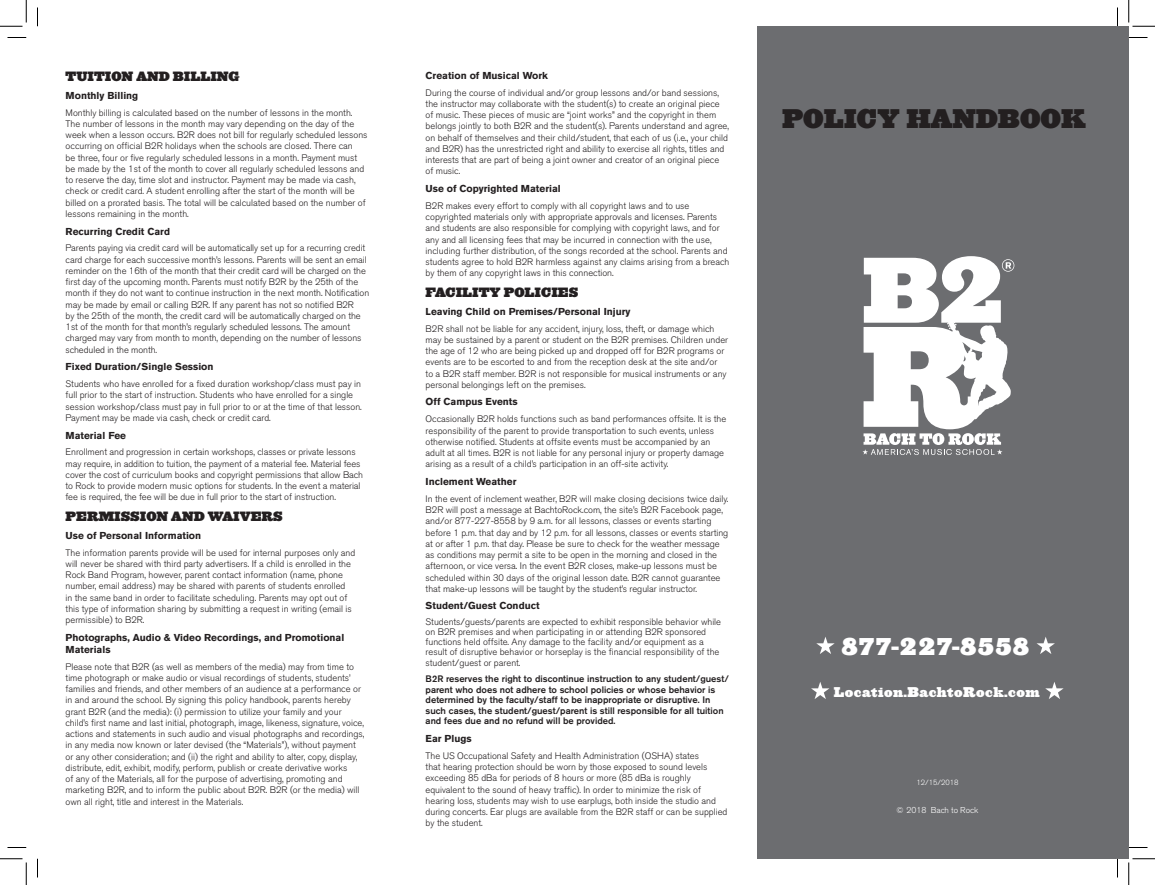
<style>
.page{position:relative;width:1155px;height:885px;background:#fff}
.page>*{position:absolute;margin:0;border:0;box-sizing:border-box;transform-origin:0 0}
.t1{font:900 25px "Ziggurat";color:#231f20}
.t2{font:900 22.5px "Ziggurat";letter-spacing:.055em;color:#fff}
.t3{font:900 13.12px "Ziggurat";letter-spacing:.04em;color:#fff}
.Head{font:900 12.5px "Ziggurat";color:#231f20}
.Sub_Head{font:700 10px/12px "Akzidenz Grotesk BE";color:#231f20}
.Main_Text{font:300 9.38px/11.2px "Akzidenz Grotesk BE";color:#231f20}
.Main_Text-2{font:500 9.38px/10.6px "Akzidenz Grotesk BE";color:#231f20}
.No_Spacing{font:300 8.5px "Akzidenz Grotesk BE";color:#fff}
.No_Spacing-2{font:300 7.5px "Akzidenz Grotesk BE";color:#fff}
</style>
<div class="page">
<div style="left:758px;top:26px;width:371px;height:833px;background:#6c6d70"></div>
<svg style="left:863px;top:256px;width:151px;height:199px"></svg>
<svg style="left:816px;top:637px;width:19px;height:17px"></svg>
<svg style="left:1037px;top:637px;width:18px;height:17px"></svg>
<svg style="left:811px;top:682px;width:18px;height:17px"></svg>
<svg style="left:1045px;top:682px;width:19px;height:17px"></svg>
<svg style="left:8px;top:37px;width:18px;height:1px"></svg>
<svg style="left:1129px;top:37px;width:19px;height:1px"></svg>
<svg style="left:8px;top:847px;width:18px;height:1px"></svg>
<svg style="left:1129px;top:847px;width:19px;height:1px"></svg>
<svg style="left:37px;top:8px;width:1px;height:18px"></svg>
<svg style="left:37px;top:859px;width:1px;height:19px"></svg>
<svg style="left:1117px;top:8px;width:1px;height:18px"></svg>
<svg style="left:1117px;top:859px;width:1px;height:19px"></svg>
<svg style="left:0;top:0;width:27px;height:27px"></svg>
<svg style="left:0;top:859px;width:27px;height:26px"></svg>
<svg style="left:1129px;top:0;width:26px;height:27px"></svg>
<svg style="left:1129px;top:859px;width:26px;height:26px"></svg>
<p class="Head" style="left:66px;top:66px;width:175px">TUITION AND BILLING</p>
<p class="Sub_Head" style="left:66px;top:89px;width:74px">Monthly Billing</p>
<p class="Main_Text" style="left:66px;top:107px;width:303px">Monthly billing is calculated based on the number of lessons in the month.<br>The number of lessons in the month may vary depending on the day of the week when a lesson occurs. B2R does not bill for regularly scheduled lessons occurring on official B2R holidays when the schools are closed. There can<br>be three, four or five regularly scheduled lessons in a month. Payment must be made by the 1st of the month to cover all regularly scheduled lessons and to reserve the day, time slot and instructor. Payment may be made via cash, check or credit card. A student enrolling after the start of the month will be billed on a prorated basis. The total will be calculated based on the number of lessons remaining in the month.</p>
<p class="Sub_Head" style="left:66px;top:225px;width:106px">Recurring Credit Card</p>
<p class="Main_Text" style="left:66px;top:243px;width:305px">Parents paying via credit card will be automatically set up for a recurring credit card charge for each successive month’s lessons. Parents will be sent an email reminder on the 16th of the month that their credit card will be charged on the first day of the upcoming month. Parents must notify B2R by the 25th of the month if they do not want to continue instruction in the next month. Notification may be made by email or calling B2R. If any parent has not so notified B2R<br>by the 25th of the month, the credit card will be automatically charged on the 1st of the month for that month’s regularly scheduled lessons. The amount charged may vary from month to month, depending on the number of lessons scheduled in the month.</p>
<p class="Sub_Head" style="left:66px;top:361px;width:149px">Fixed Duration/Single Session</p>
<p class="Main_Text" style="left:66px;top:379px;width:298px">Students who have enrolled for a fixed duration workshop/class must pay in full prior to the start of instruction. Students who have enrolled for a single session workshop/class must pay in full prior to or at the time of that lesson.<br>Payment may be made via cash, check or credit card.</p>
<p class="Sub_Head" style="left:66px;top:429px;width:62px">Material Fee</p>
<p class="Main_Text" style="left:66px;top:447px;width:299px">Enrollment and progression in certain workshops, classes or private lessons may require, in addition to tuition, the payment of a material fee. Material fees cover the cost of curriculum books and copyright permissions that allow Bach to Rock to provide modern music options for students. In the event a material fee is required, the fee will be due in full prior to the start of instruction.</p>
<p class="Head" style="left:66px;top:506px;width:219px">PERMISSION AND WAIVERS</p>
<p class="Sub_Head" style="left:66px;top:529px;width:137px">Use of Personal Information</p>
<p class="Main_Text" style="left:66px;top:547px;width:291px">The information parents provide will be used for internal purposes only and will never be shared with third party advertisers. If a child is enrolled in the Rock Band Program, however, parent contact information (name, phone number, email address) may be shared with parents of students enrolled<br>in the same band in order to facilitate scheduling. Parents may opt out of this type of information sharing by submitting a request in writing (email is permissible) to B2R.</p>
<p class="Sub_Head" style="left:66px;top:631px;width:280px">Photographs, Audio &amp; Video Recordings, and Promotional<br>Materials</p>
<p class="Main_Text" style="left:66px;top:661px;width:300px">Please note that B2R (as well as members of the media) may from time to time photograph or make audio or visual recordings of students, students’ families and friends, and other members of an audience at a performance or in and around the school. By signing this policy handbook, parents hereby grant B2R (and the media): (i) permission to utilize your family and your child’s first name and last initial, photograph, image, likeness, signature, voice, actions and statements in such audio and visual photographs and recordings, in any media now known or later devised (the “Materials”), without payment or any other consideration; and (ii) the right and ability to alter, copy, display, distribute, edit, exhibit, modify, perform, publish or create derivative works<br>of any of the Materials, all for the purpose of advertising, promoting and marketing B2R, and to inform the public about B2R. B2R (or the media) will own all right, title and interest in the Materials.</p>
<p class="Sub_Head" style="left:426px;top:69px;width:124px">Creation of Musical Work</p>
<p class="Main_Text" style="left:426px;top:87px;width:305px">During the course of individual and/or group lessons and/or band sessions, the instructor may collaborate with the student(s) to create an original piece of music. These pieces of music are “joint works” and the copyright in them belongs jointly to both B2R and the student(s). Parents understand and agree, on behalf of themselves and their child/student, that each of us (i.e., your child and B2R) has the unrestricted right and ability to exercise all rights, titles and interests that are part of being a joint owner and creator of an original piece of music.</p>
<p class="Sub_Head" style="left:426px;top:183px;width:137px">Use of Copyrighted Material</p>
<p class="Main_Text" style="left:426px;top:200px;width:305px">B2R makes every effort to comply with all copyright laws and to use copyrighted materials only with appropriate approvals and licenses. Parents and students are also responsible for complying with copyright laws, and for any and all licensing fees that may be incurred in connection with the use, including further distribution, of the songs recorded at the school. Parents and students agree to hold B2R harmless against any claims arising from a breach by them of any copyright laws in this connection.</p>
<p class="Head" style="left:426px;top:282px;width:154px">FACILITY POLICIES</p>
<p class="Sub_Head" style="left:426px;top:305px;width:206px">Leaving Child on Premises/Personal Injury</p>
<p class="Main_Text" style="left:426px;top:323px;width:304px">B2R shall not be liable for any accident, injury, loss, theft, or damage which may be sustained by a parent or student on the B2R premises. Children under the age of 12 who are being picked up and dropped off for B2R programs or events are to be escorted to and from the reception desk at the site and/or<br>to a B2R staff member. B2R is not responsible for musical instruments or any personal belongings left on the premises.</p>
<p class="Sub_Head" style="left:426px;top:396px;width:94px">Off Campus Events</p>
<p class="Main_Text" style="left:426px;top:414px;width:302px">Occasionally B2R holds functions such as band performances offsite. It is the responsibility of the parent to provide transportation to such events, unless otherwise notified. Students at offsite events must be accompanied by an adult at all times. B2R is not liable for any personal injury or property damage arising as a result of a child’s participation in an off-site activity.</p>
<p class="Sub_Head" style="left:426px;top:475px;width:92px">Inclement Weather</p>
<p class="Main_Text" style="left:426px;top:493px;width:304px">In the event of inclement weather, B2R will make closing decisions twice daily.<br>B2R will post a message at BachtoRock.com, the site’s B2R Facebook page, and/or 877-227-8558 by 9 a.m. for all lessons, classes or events starting before 1 p.m. that day and by 12 p.m. for all lessons, classes or events starting at or after 1 p.m. that day. Please be sure to check for the weather message as conditions may permit a site to be open in the morning and closed in the afternoon, or vice versa. In the event B2R closes, make-up lessons must be scheduled within 30 days of the original lesson date. B2R cannot guarantee that make-up lessons will be taught by the student’s regular instructor.</p>
<p class="Sub_Head" style="left:426px;top:600px;width:116px">Student/Guest Conduct</p>
<p class="Main_Text" style="left:426px;top:617px;width:297px;line-height:10.1px">Students/guests/parents are expected to exhibit responsible behavior while on B2R premises and when participating in or attending B2R sponsored functions held offsite. Any damage to the facility and/or equipment as a result of disruptive behavior or horseplay is the financial responsibility of the student/guest or parent.</p>
<p class="Main_Text-2" style="left:426px;top:673px;width:305px">B2R reserves the right to discontinue instruction to any student/guest/ parent who does not adhere to school policies or whose behavior is determined by the faculty/staff to be inappropriate or disruptive. In such cases, the student/guest/parent is still responsible for all tuition and fees due and no refund will be provided.</p>
<p class="Sub_Head" style="left:426px;top:733px;width:48px">Ear Plugs</p>
<p class="Main_Text" style="left:426px;top:750px;width:303px">The US Occupational Safety and Health Administration (OSHA) states<br>that hearing protection should be worn by those exposed to sound levels exceeding 85 dBa for periods of 8 hours or more (85 dBa is roughly equivalent to the sound of heavy traffic). In order to minimize the risk of hearing loss, students may wish to use earplugs, both inside the studio and during concerts. Ear plugs are available from the B2R staff or can be supplied by the student.</p>
<p class="t1" style="left:782px;top:98px;width:305px">POLICY HANDBOOK</p>
<p class="t2" style="left:842px;top:628px;width:189px">877-227-8558</p>
<p class="t3" style="left:834px;top:681px;width:207px">Location.BachtoRock.com</p>
<p class="No_Spacing-2" style="left:916px;top:779px;width:44px">12/15/2018</p>
<p class="No_Spacing" style="left:897px;top:805px;width:83px">© 2018 Bach to Rock</p>
</div>
